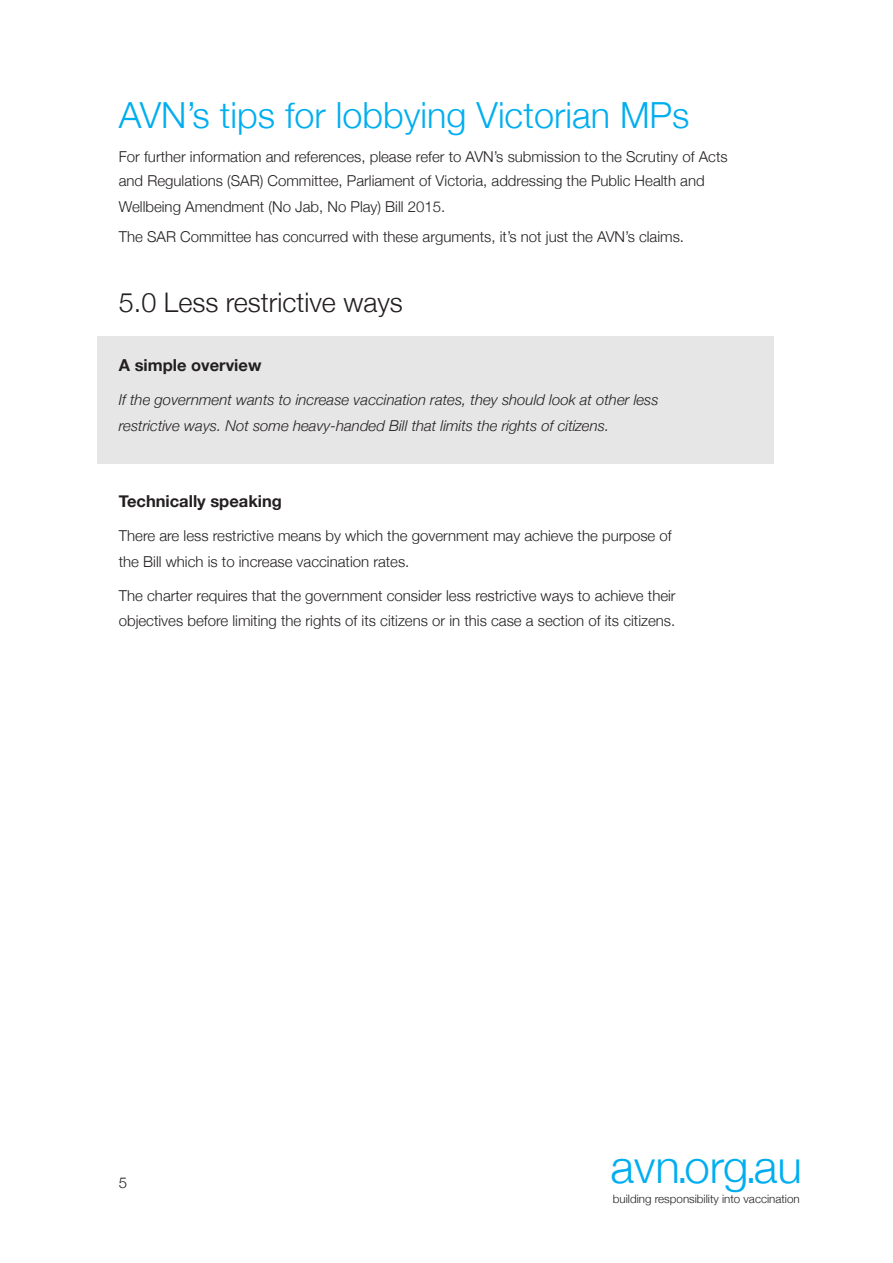
<style>
.page{position:relative;width:893px;height:1263px;background:#fff}
.page>*{position:absolute;margin:0;border:0;box-sizing:border-box;transform-origin:0 0}
.t1{font:300 45.6px "Helvetica Neue";color:#00aeef}
.t2{font:300 36px "Helvetica Neue";color:#00aeef}
.t3{font:300 27px "Helvetica Neue";color:#231f20}
.t4{font:700 16.5px "Helvetica Neue";color:#231f20}
.t5{font:300 15px/25.5px "Helvetica Neue";color:#231f20}
.t6{font:italic 300 15px/25.5px "Helvetica Neue";color:#231f20}
.t7{font:300 11.55px "Helvetica Neue";color:#231f20}
</style>
<div class="page">
<div style="left:98px;top:336px;width:676px;height:128px;background:#e6e6e7"></div>
<h2 class="t2" style="left:119px;top:86px;width:572px">AVN’s tips for lobbying Victorian MPs</h2>
<p class="t5" style="left:119px;top:144px;width:610px;line-height:24px">For further information and references, please refer to AVN’s submission to the Scrutiny of Acts and Regulations (SAR) Committee, Parliament of Victoria, addressing the Public Health and</p>
<p class="t5" style="left:119px;top:191px;width:567px;line-height:29.7px">Wellbeing Amendment (No Jab, No Play) Bill 2015.<br>The SAR Committee has concurred with these arguments, it’s not just the AVN’s claims.</p>
<h3 class="t3" style="left:119px;top:280px;width:286px">5.0 Less restrictive ways</h3>
<p class="t4" style="left:119px;top:352px;width:144px">A simple overview</p>
<p class="t6" style="left:119px;top:386px;width:541px">If the government wants to increase vaccination rates, they should look at other less restrictive ways. Not some heavy-handed Bill that limits the rights of citizens.</p>
<p class="t4" style="left:119px;top:488px;width:165px">Technically speaking</p>
<p class="t5" style="left:119px;top:522px;width:554px">There are less restrictive means by which the government may achieve the purpose of the Bill which is to increase vaccination rates.</p>
<p class="t5" style="left:119px;top:581px;width:558px">The charter requires that the government consider less restrictive ways to achieve their objectives before limiting the rights of its citizens or in this case a section of its citizens.</p>
<p class="t5" style="left:119px;top:1169px;width:10px">5</p>
<h1 class="t1" style="left:610px;top:1130px;width:193px">avn.org.au</h1>
<p class="t7" style="left:613px;top:1189px;width:188px">building responsibility into vaccination</p>
</div>
